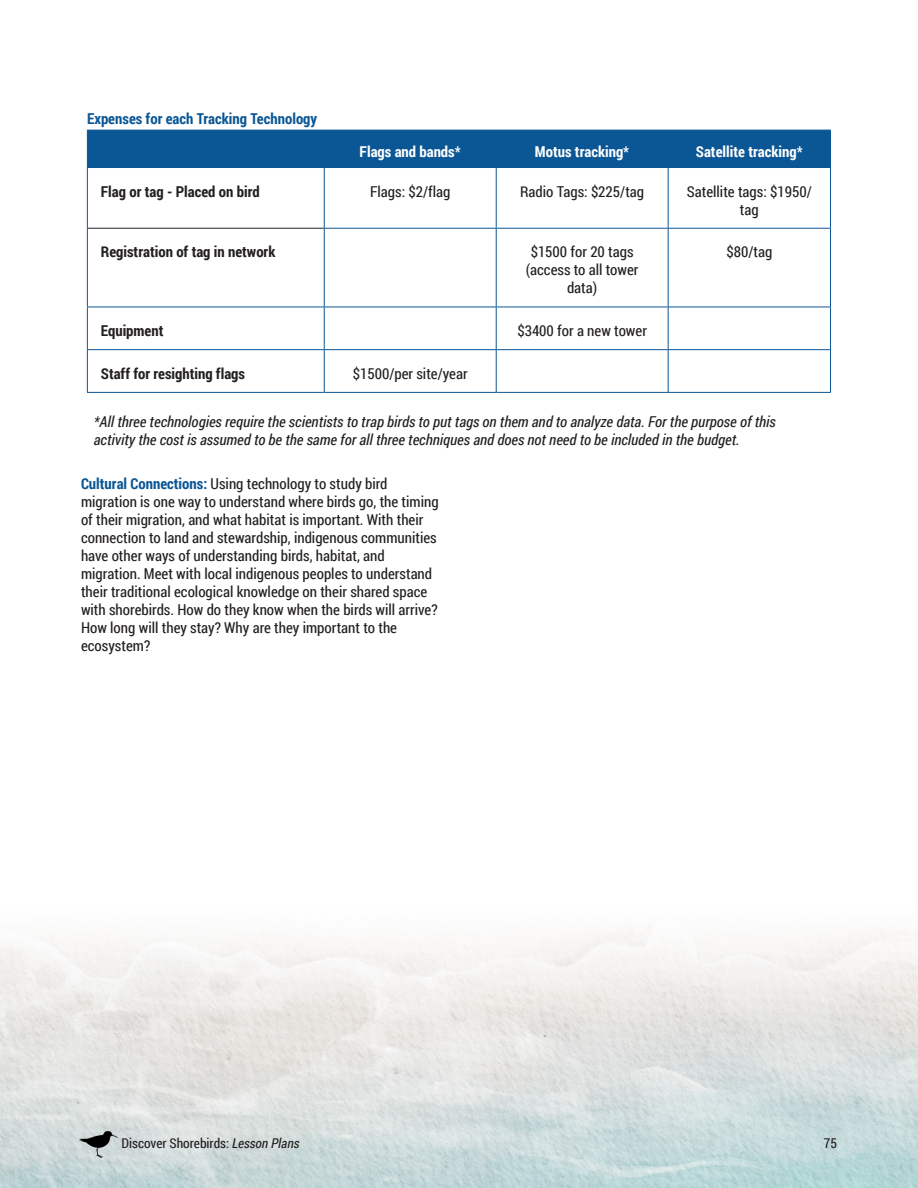
<style>
.page{position:relative;width:918px;height:1188px;background:#fff}
.page>*{position:absolute;margin:0;border:0;box-sizing:border-box;transform-origin:0 0}
.table_text{font:15px/18px "Roboto Condensed";color:#231f20;text-align:center}
.t1{font:italic 15px/18px "Roboto Condensed";color:#231f20}
.t2{font:700 15px "Roboto Condensed";color:#231f20}
.t3{font:700 15px "Roboto Condensed";color:#fff}
.t4{font:700 15px "Roboto Condensed";color:#0b5695}
.t5{font:13.5px "Roboto Condensed";color:#231f20}
.s1{font-weight:700;color:#0b5695}
.s2{font-style:italic}
</style>
<div class="page">
<img style="left:0;top:931px;width:918px;height:257px">
<img style="left:80px;top:1131px;width:38px;height:27px">
<div style="left:88px;top:131px;width:742px;height:36px;background:#0b5695"></div>
<hr style="left:88px;top:228px;width:236px;height:1px;background:#231f20">
<hr style="left:87px;top:168px;width:1px;height:60px;background:#0b5695">
<hr style="left:87px;top:228px;width:1px;height:79px;background:#0b5695">
<hr style="left:87px;top:307px;width:237px;height:1px;background:#0b5695">
<hr style="left:87px;top:307px;width:1px;height:42px;background:#0b5695">
<hr style="left:87px;top:349px;width:237px;height:1px;background:#0b5695">
<hr style="left:87px;top:350px;width:1px;height:42px;background:#0b5695">
<hr style="left:87px;top:392px;width:237px;height:1px;background:#0b5695">
<hr style="left:324px;top:168px;width:1px;height:60px;background:#0b5695">
<hr style="left:496px;top:168px;width:1px;height:60px;background:#0b5695">
<hr style="left:668px;top:168px;width:1px;height:60px;background:#0b5695">
<hr style="left:830px;top:168px;width:1px;height:60px;background:#0b5695">
<hr style="left:324px;top:228px;width:172px;height:1px;background:#0b5695">
<hr style="left:324px;top:229px;width:1px;height:78px;background:#0b5695">
<hr style="left:496px;top:228px;width:172px;height:1px;background:#0b5695">
<hr style="left:496px;top:229px;width:1px;height:78px;background:#0b5695">
<hr style="left:668px;top:228px;width:163px;height:1px;background:#0b5695">
<hr style="left:668px;top:229px;width:1px;height:78px;background:#0b5695">
<hr style="left:830px;top:229px;width:1px;height:78px;background:#0b5695">
<hr style="left:324px;top:307px;width:172px;height:1px;background:#0b5695">
<hr style="left:324px;top:307px;width:1px;height:42px;background:#0b5695">
<hr style="left:496px;top:307px;width:172px;height:1px;background:#0b5695">
<hr style="left:496px;top:307px;width:1px;height:42px;background:#0b5695">
<hr style="left:668px;top:307px;width:163px;height:1px;background:#0b5695">
<hr style="left:668px;top:307px;width:1px;height:42px;background:#0b5695">
<hr style="left:830px;top:307px;width:1px;height:42px;background:#0b5695">
<hr style="left:324px;top:349px;width:172px;height:1px;background:#0b5695">
<hr style="left:324px;top:350px;width:1px;height:42px;background:#0b5695">
<hr style="left:496px;top:349px;width:172px;height:1px;background:#0b5695">
<hr style="left:496px;top:350px;width:1px;height:42px;background:#0b5695">
<hr style="left:668px;top:349px;width:163px;height:1px;background:#0b5695">
<hr style="left:668px;top:350px;width:1px;height:42px;background:#0b5695">
<hr style="left:830px;top:350px;width:1px;height:42px;background:#0b5695">
<hr style="left:324px;top:392px;width:172px;height:1px;background:#0b5695">
<hr style="left:496px;top:392px;width:172px;height:1px;background:#0b5695">
<hr style="left:668px;top:392px;width:163px;height:1px;background:#0b5695">
<hr style="left:87px;top:130px;width:237px;height:1px;background:#0b5695">
<hr style="left:87px;top:130px;width:1px;height:37px;background:#0b5695">
<hr style="left:324px;top:130px;width:172px;height:1px;background:#0b5695">
<hr style="left:324px;top:130px;width:1px;height:37px;background:#0b5695">
<hr style="left:496px;top:130px;width:172px;height:1px;background:#0b5695">
<hr style="left:496px;top:130px;width:1px;height:37px;background:#0b5695">
<hr style="left:668px;top:130px;width:163px;height:1px;background:#0b5695">
<hr style="left:668px;top:130px;width:1px;height:37px;background:#0b5695">
<hr style="left:830px;top:130px;width:1px;height:37px;background:#0b5695">
<hr style="left:87px;top:167px;width:237px;height:1px;background:#0b5695">
<hr style="left:324px;top:167px;width:172px;height:1px;background:#0b5695">
<hr style="left:496px;top:167px;width:172px;height:1px;background:#0b5695">
<hr style="left:668px;top:167px;width:163px;height:1px;background:#0b5695">
<p class="t4" style="left:87px;top:108px;width:232px">Expenses for each Tracking Technology</p>
<p class="t3" style="left:360px;top:141px;width:103px">Flags and bands*</p>
<p class="t3" style="left:535px;top:141px;width:96px">Motus tracking*</p>
<p class="t3" style="left:696px;top:141px;width:108px">Satellite tracking*</p>
<p class="t2" style="left:101px;top:181px;width:160px">Flag or tag - Placed on bird</p>
<p class="table_text" style="left:370px;top:182px;width:82px">Flags: $2/flag</p>
<p class="table_text" style="left:520px;top:182px;width:126px">Radio Tags: $225/tag</p>
<p class="table_text" style="left:687px;top:182px;width:127px">Satellite tags: $1950/ tag</p>
<p class="t2" style="left:101px;top:242px;width:176px">Registration of tag in network</p>
<p class="table_text" style="left:526px;top:243px;width:114px">$1500 for 20 tags (access to all tower data)</p>
<p class="table_text" style="left:726px;top:243px;width:47px">$80/tag</p>
<p class="t2" style="left:101px;top:320px;width:64px">Equipment</p>
<p class="table_text" style="left:517px;top:321px;width:131px">$3400 for a new tower</p>
<p class="t2" style="left:101px;top:363px;width:146px">Staff for resighting flags</p>
<p class="table_text" style="left:353px;top:364px;width:116px">$1500/per site/year</p>
<p class="t1" style="left:94px;top:412px;width:684px">*All three technologies require the scientists to trap birds to put tags on them and to analyze data. For the purpose of this activity the cost is assumed to be the same for all three techniques and does not need to be included in the budget.</p>
<p class="table_text" style="left:81px;top:475px;width:359px;text-align:left"><span class="s1">Cultural Connections:</span> Using technology to study bird migration is one way to understand where birds go, the timing of their migration, and what habitat is important. With their connection to land and stewardship, indigenous communities have other ways of understanding birds, habitat, and migration. Meet with local indigenous peoples to understand their traditional ecological knowledge on their shared space with shorebirds. How do they know when the birds will arrive?<br>How long will they stay? Why are they important to the ecosystem?</p>
<p class="t5" style="left:122px;top:1134px;width:179px">Discover Shorebirds: <span class="s2">Lesson Plans</span></p>
<p class="t5" style="left:824px;top:1134px;width:15px">75</p>
</div>
